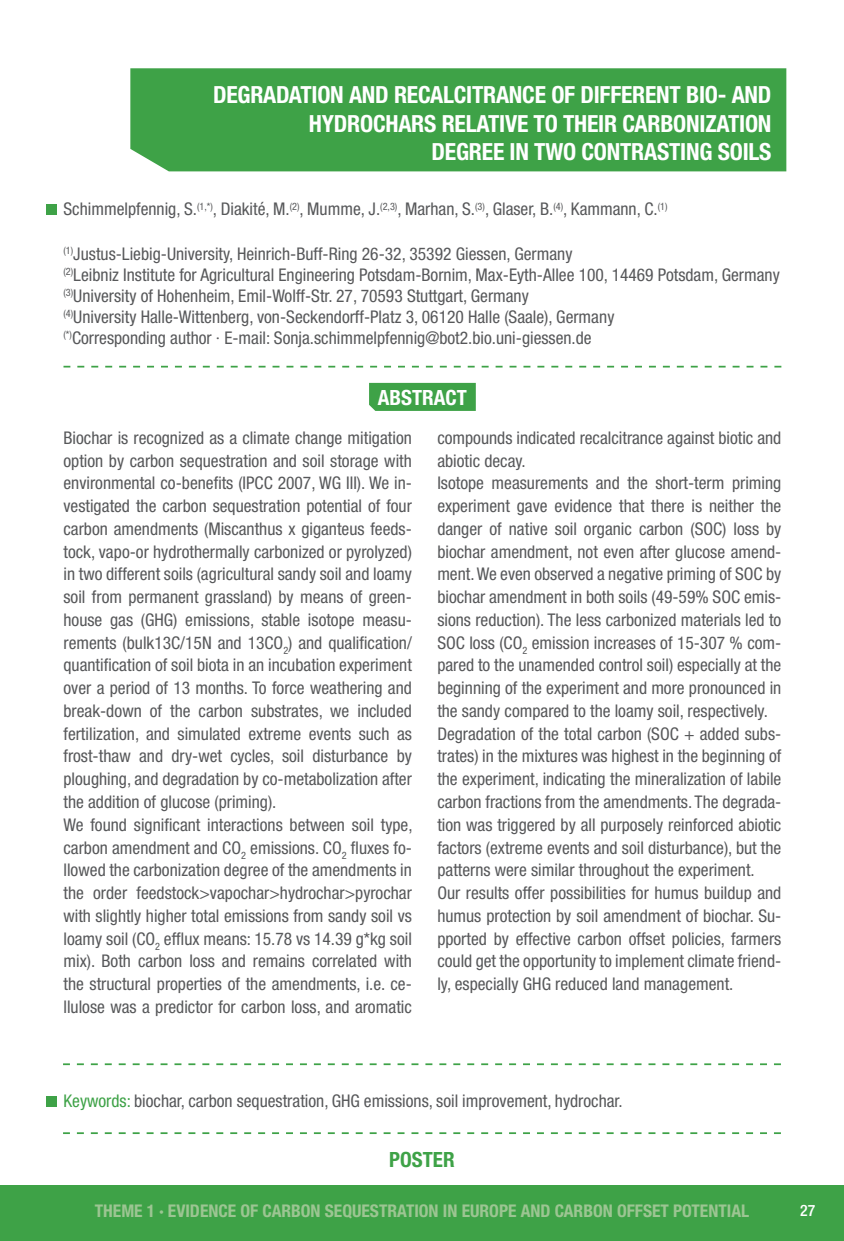
<style>
.page{position:relative;width:844px;height:1241px;background:#fff}
.page>*{position:absolute;margin:0;border:0;box-sizing:border-box;transform-origin:0 0}
.t1{font:700 condensed 23.62px/28.3px "Helvetica Neue LT Std";letter-spacing:-.01em;color:#fff;text-align:right}
.t2{font:700 condensed 21px "Helvetica Neue LT Std";color:#fff}
.t3{font:700 condensed 21px "Helvetica Neue LT Std";color:#3ea247}
.t4{font:condensed 17.5px/22.8px "Helvetica Neue LT Std";color:#57585a}
.t5{font:700 condensed 17.5px "Helvetica Neue LT Std";color:#9cc592}
.t6{font:500 condensed 15.75px "Helvetica Neue LT Std";color:#fff}
.s1{color:#3ea247}
</style>
<div class="page">
<div style="left:369px;top:383px;width:106px;height:28px;background:#3ea247"></div>
<div style="left:130px;top:68px;width:656px;height:103px;background:#3ea247"></div>
<div style="left:46px;top:204px;width:11px;height:10px;background:#3ea247"></div>
<div style="left:0;top:1185px;width:843px;height:55px;background:#3ea247"></div>
<svg style="left:63px;top:366px;width:718px;height:1px"></svg>
<div style="left:46px;top:1095px;width:11px;height:11px;background:#3ea247"></div>
<svg style="left:63px;top:1063px;width:717px;height:1px"></svg>
<svg style="left:63px;top:1132px;width:717px;height:1px"></svg>
<h1 class="t1" style="left:213px;top:81px;width:560px">DEGRADATION AND RECALCITRANCE OF DIFFERENT BIO- AND<br>HYDROCHARS RELATIVE TO THEIR CARBONIZATION<br>DEGREE IN TWO CONTRASTING SOILS</h1>
<p class="t4" style="left:63px;top:198px;width:605px">Schimmelpfennig, S.<sup>(1,*)</sup>, Diakité, M.<sup>(2)</sup>, Mumme, J.<sup>(2,3)</sup>, Marhan, S.<sup>(3)</sup>, Glaser, B.<sup>(4)</sup>, Kammann, C.<sup>(1)</sup></p>
<p class="t4" style="left:63px;top:243px;width:717px;line-height:21px"><sup>(1)</sup>Justus-Liebig-University, Heinrich-Buff-Ring 26-32, 35392 Giessen, Germany<br><sup>(2)</sup>Leibniz Institute for Agricultural Engineering Potsdam-Bornim, Max-Eyth-Allee 100, 14469 Potsdam, Germany <sup>(3)</sup>University of Hohenheim, Emil-Wolff-Str. 27, 70593 Stuttgart, Germany<br><sup>(4)</sup>University Halle-Wittenberg, von-Seckendorff-Platz 3, 06120 Halle (Saale), Germany<br><sup>(*)</sup>Corresponding author · E-mail: Sonja.schimmelpfennig@bot2.bio.uni-giessen.de</p>
<p class="t2" style="left:378px;top:384px;width:91px">ABSTRACT</p>
<p class="t4" style="left:63px;top:426px;width:350px">Biochar is recognized as a climate change mitigation option by carbon sequestration and soil storage with environmental co-benefits (IPCC 2007, WG III). We in&shy;vestigated the carbon sequestration potential of four carbon amendments (Miscanthus x giganteus feeds&shy;tock, vapo-or hydrothermally carbonized or pyrolyzed) in two different soils (agricultural sandy soil and loamy soil from permanent grassland) by means of green&shy;house gas (GHG) emissions, stable isotope measu&shy;rements (bulk13C/15N and 13CO<sub>2</sub>) and qualification/ quantification of soil biota in an incubation experiment over a period of 13 months. To force weathering and break-down of the carbon substrates, we included fertilization, and simulated extreme events such as frost-thaw and dry-wet cycles, soil disturbance by ploughing, and degradation by co-metabolization after the addition of glucose (priming).<br>We found significant interactions between soil type, carbon amendment and CO<sub>2</sub> emissions. CO<sub>2</sub> fluxes fo&shy;llowed the carbonization degree of the amendments in the order feedstock&gt;vapochar&gt;hydrochar&gt;pyrochar with slightly higher total emissions from sandy soil vs loamy soil (CO<sub>2</sub> efflux means: 15.78 vs 14.39 g*kg soil mix). Both carbon loss and remains correlated with the structural properties of the amendments, i.e. ce&shy;llulose was a predictor for carbon loss, and aromatic</p>
<p class="t4" style="left:437px;top:426px;width:345px">compounds indicated recalcitrance against biotic and abiotic decay.<br>Isotope measurements and the short-term priming experiment gave evidence that there is neither the danger of native soil organic carbon (SOC) loss by biochar amendment, not even after glucose amend&shy;ment. We even observed a negative priming of SOC by biochar amendment in both soils (49-59% SOC emis&shy;sions reduction). The less carbonized materials led to SOC loss (CO<sub>2</sub> emission increases of 15-307 % com&shy;pared to the unamended control soil) especially at the beginning of the experiment and more pronounced in the sandy compared to the loamy soil, respectively.<br>Degradation of the total carbon (SOC + added subs&shy;trates) in the mixtures was highest in the beginning of the experiment, indicating the mineralization of labile carbon fractions from the amendments. The degrada&shy;tion was triggered by all purposely reinforced abiotic factors (extreme events and soil disturbance), but the patterns were similar throughout the experiment.<br>Our results offer possibilities for humus buildup and humus protection by soil amendment of biochar. Su&shy;pported by effective carbon offset policies, farmers could get the opportunity to implement climate friend&shy;ly, especially GHG reduced land management.</p>
<p class="t4" style="left:63px;top:1089px;width:560px"><span class="s1">Keywords:</span> biochar, carbon sequestration, GHG emissions, soil improvement, hydrochar.</p>
<p class="t3" style="left:389px;top:1146px;width:67px">POSTER</p>
<p class="t5" style="left:95px;top:1199px;width:655px">THEME 1 · EVIDENCE OF CARBON SEQUESTRATION IN EUROPE AND CARBON OFFSET POTENTIAL</p>
<p class="t6" style="left:800px;top:1200px;width:17px">27</p>
</div>
